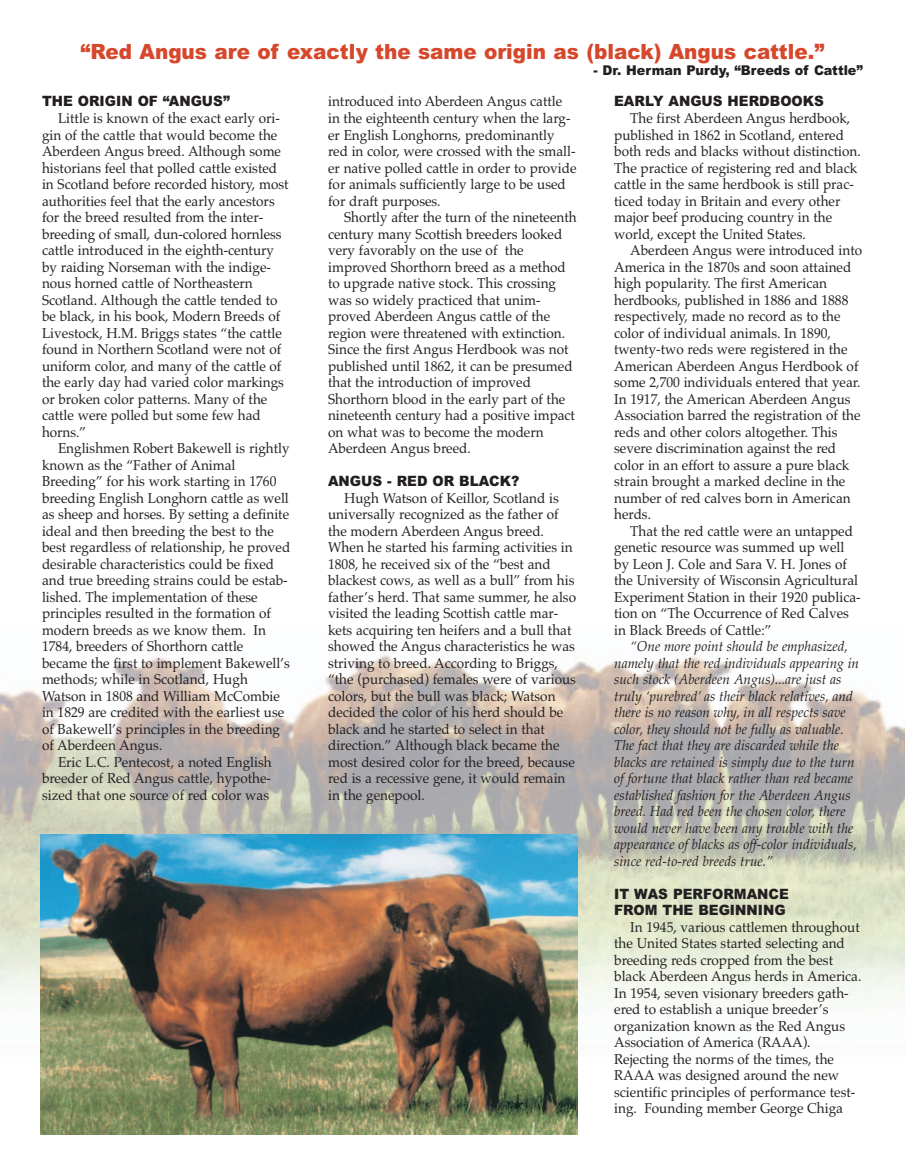
<style>
.page{position:relative;width:905px;height:1175px;background:#fff}
.page>*{position:absolute;margin:0;border:0;box-sizing:border-box;transform-origin:0 0}
.t1{font:900 21px "Arial";color:#d6472b;scale:.95 1}
.t2{font:14.25px/16.5px "Palatino";color:#231f20;scale:.95 1}
.t3{font:italic 14.25px/16.5px "Palatino";color:#231f20;scale:.95 1}
.t4{font:900 14.25px/16.5px "Arial";color:#231f20;scale:.95 1}
.t5{font:900 13.5px "Arial";color:#231f20;scale:.95 1}
</style>
<div class="page">
<img style="left:0;top:653px;width:904px;height:359px">
<img style="left:40px;top:834px;width:538px;height:300px">
<h1 class="t1" style="left:81px;top:39px;width:784px">“Red Angus are of exactly the same origin as (black) Angus cattle.”</h1>
<p class="t5" style="left:593px;top:62px;width:285px">- Dr. Herman Purdy, “Breeds of Cattle”</p>
<p class="t4" style="left:42px;top:93px;width:199px">THE ORIGIN OF “ANGUS”</p>
<p class="t2" style="left:42px;top:110px;width:261px;text-indent:16px">Little is known of the exact early ori&shy;gin of the cattle that would become the Aberdeen Angus breed. Although some historians feel that polled cattle existed in Scotland before recorded history, most authorities feel that the early ancestors for the breed resulted from the inter&shy;breeding of small, dun-colored hornless cattle introduced in the eighth-century by raiding Norseman with the indige&shy;nous horned cattle of Northeastern Scotland. Although the cattle tended to be black, in his book, Modern Breeds of Livestock, H.M. Briggs states “the cattle found in Northern Scotland were not of uniform color, and many of the cattle of the early day had varied color markings or broken color patterns. Many of the cattle were polled but some few had horns.”</p>
<p class="t2" style="left:42px;top:440px;width:263px;text-indent:16px">Englishmen Robert Bakewell is rightly known as the “Father of Animal Breeding” for his work starting in 1760 breeding English Longhorn cattle as well as sheep and horses. By setting a definite ideal and then breeding the best to the best regardless of relationship, he proved desirable characteristics could be fixed and true breeding strains could be estab&shy;lished. The implementation of these principles resulted in the formation of modern breeds as we know them. In 1784, breeders of Shorthorn cattle became the first to implement Bakewell’s methods; while in Scotland, Hugh Watson in 1808 and William McCombie in 1829 are credited with the earliest use of Bakewell’s principles in the breeding of Aberdeen Angus.</p>
<p class="t2" style="left:42px;top:753px;width:243px;text-align:justify;text-indent:16px">Eric L.C. Pentecost, a noted English breeder of Red Angus cattle, hypothe&shy;sized that one source of red color was</p>
<p class="t2" style="left:328px;top:93px;width:263px">introduced into Aberdeen Angus cattle in the eighteenth century when the larg&shy;er English Longhorns, predominantly red in color, were crossed with the small&shy;er native polled cattle in order to provide for animals sufficiently large to be used for draft purposes.</p>
<p class="t2" style="left:328px;top:209px;width:263px;text-indent:16px">Shortly after the turn of the nineteenth century many Scottish breeders looked very favorably on the use of the improved Shorthorn breed as a method to upgrade native stock. This crossing was so widely practiced that unim&shy;proved Aberdeen Angus cattle of the region were threatened with extinction.<br>Since the first Angus Herdbook was not published until 1862, it can be presumed that the introduction of improved Shorthorn blood in the early part of the nineteenth century had a positive impact on what was to become the modern Aberdeen Angus breed.</p>
<p class="t4" style="left:328px;top:473px;width:203px">ANGUS - RED OR BLACK?</p>
<p class="t2" style="left:328px;top:489px;width:262px;text-indent:16px">Hugh Watson of Keillor, Scotland is universally recognized as the father of the modern Aberdeen Angus breed.<br>When he started his farming activities in 1808, he received six of the “best and blackest cows, as well as a bull” from his father’s herd. That same summer, he also visited the leading Scottish cattle mar&shy;kets acquiring ten heifers and a bull that showed the Angus characteristics he was striving to breed. According to Briggs, “the (purchased) females were of various colors, but the bull was black; Watson decided the color of his herd should be black and he started to select in that direction.” Although black became the most desired color for the breed, because red is a recessive gene, it would remain in the genepool.</p>
<p class="t4" style="left:614px;top:93px;width:222px">EARLY ANGUS HERDBOOKS</p>
<p class="t2" style="left:614px;top:110px;width:261px;text-indent:16px">The first Aberdeen Angus herdbook, published in 1862 in Scotland, entered both reds and blacks without distinction.<br>The practice of registering red and black cattle in the same herdbook is still prac&shy;ticed today in Britain and every other major beef producing country in the world, except the United States.</p>
<p class="t2" style="left:614px;top:242px;width:262px;text-indent:16px">Aberdeen Angus were introduced into America in the 1870s and soon attained high popularity. The first American herdbooks, published in 1886 and 1888 respectively, made no record as to the color of individual animals. In 1890, twenty-two reds were registered in the American Aberdeen Angus Herdbook of some 2,700 individuals entered that year.<br>In 1917, the American Aberdeen Angus Association barred the registration of the reds and other colors altogether. This severe discrimination against the red color in an effort to assure a pure black strain brought a marked decline in the number of red calves born in American herds.</p>
<p class="t2" style="left:614px;top:522px;width:261px;text-indent:16px">That the red cattle were an untapped genetic resource was summed up well by Leon J. Cole and Sara V. H. Jones of the University of Wisconsin Agricultural Experiment Station in their 1920 publica&shy;tion on “The Occurrence of Red Calves in Black Breeds of Cattle:”</p>
<p class="t3" style="left:614px;top:638px;width:259px;text-indent:16px">“One more point should be emphasized, namely that the red individuals appearing in such stock (Aberdeen Angus)...are just as truly ‘purebred’ as their black relatives, and there is no reason why, in all respects save color, they should not be fully as valuable.<br>The fact that they are discarded while the blacks are retained is simply due to the turn of fortune that black rather than red became established fashion for the Aberdeen Angus breed. Had red been the chosen color, there would never have been any trouble with the appearance of blacks as off-color individuals, since red-to-red breeds true.”</p>
<p class="t4" style="left:614px;top:885px;width:185px">IT WAS PERFORMANCE<br>FROM THE BEGINNING</p>
<p class="t2" style="left:614px;top:918px;width:262px;text-indent:16px">In 1945, various cattlemen throughout the United States started selecting and breeding reds cropped from the best black Aberdeen Angus herds in America.<br>In 1954, seven visionary breeders gath&shy;ered to establish a unique breeder’s organization known as the Red Angus Association of America (RAAA).<br>Rejecting the norms of the times, the RAAA was designed around the new scientific principles of performance test&shy;ing. Founding member George Chiga</p>
</div>
